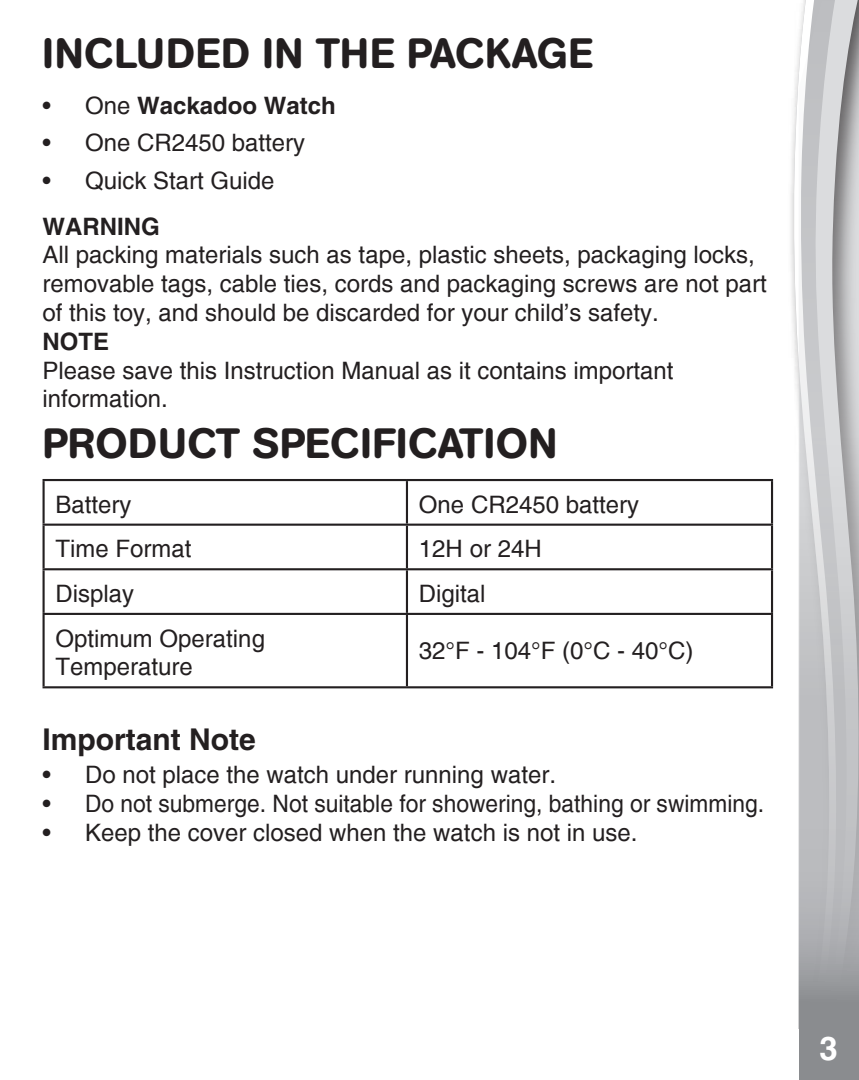
<style>
.page{position:relative;width:859px;height:1080px;background:#fff}
.page>*{position:absolute;margin:0;border:0;box-sizing:border-box;transform-origin:0 0}
.body{font:500 42px "AG Book Rounded";letter-spacing:.02em;color:#231f20}
.t1{font:700 33px "Helvetica";color:#fff}
.point{font:700 30px "Helvetica";color:#231f20}
.point-2{font:24px/28.8px "Helvetica";color:#231f20}
.body-2{font:24px/28.8px "Helvetica";color:#231f20}
.point-3{font:700 24px "Helvetica";color:#231f20}
.body-3{font:700 24px "Helvetica";color:#231f20}
.s1{font-weight:400}
</style>
<div class="page">
<svg style="left:793px;top:46px;width:6px;height:983px"></svg>
<svg style="left:799px;top:0;width:60px;height:1080px;background:#bebfc1"></svg>
<hr style="left:43px;top:479px;width:364px;height:2px;background:#231f20">
<hr style="left:43px;top:481px;width:2px;height:43px;background:#231f20">
<hr style="left:407px;top:479px;width:366px;height:2px;background:#231f20">
<hr style="left:406px;top:481px;width:2px;height:43px;background:#231f20">
<hr style="left:771px;top:481px;width:2px;height:43px;background:#231f20">
<hr style="left:43px;top:524px;width:364px;height:2px;background:#231f20">
<hr style="left:43px;top:526px;width:2px;height:42px;background:#231f20">
<hr style="left:407px;top:524px;width:366px;height:2px;background:#231f20">
<hr style="left:406px;top:526px;width:2px;height:42px;background:#231f20">
<hr style="left:771px;top:526px;width:2px;height:42px;background:#231f20">
<hr style="left:43px;top:568px;width:364px;height:2px;background:#231f20">
<hr style="left:43px;top:570px;width:2px;height:43px;background:#231f20">
<hr style="left:407px;top:568px;width:366px;height:2px;background:#231f20">
<hr style="left:406px;top:570px;width:2px;height:43px;background:#231f20">
<hr style="left:771px;top:570px;width:2px;height:43px;background:#231f20">
<hr style="left:43px;top:613px;width:364px;height:2px;background:#231f20">
<hr style="left:43px;top:615px;width:2px;height:71px;background:#231f20">
<hr style="left:407px;top:613px;width:366px;height:2px;background:#231f20">
<hr style="left:406px;top:615px;width:2px;height:71px;background:#231f20">
<hr style="left:771px;top:615px;width:2px;height:71px;background:#231f20">
<hr style="left:43px;top:686px;width:364px;height:2px;background:#231f20">
<hr style="left:407px;top:686px;width:366px;height:2px;background:#231f20">
<p class="body" style="left:43px;top:29px;width:552px">INCLUDED IN THE PACKAGE</p>
<p class="point-3" style="left:43px;top:91px;width:295px"><span class="s1">• One</span> Wackadoo Watch</p>
<p class="point-2" style="left:43px;top:129px;width:264px">• One CR2450 battery</p>
<p class="point-2" style="left:43px;top:166px;width:233px">• Quick Start Guide</p>
<p class="body-3" style="left:43px;top:211px;width:119px">WARNING</p>
<p class="body-2" style="left:43px;top:241px;width:726px">All packing materials such as tape, plastic sheets, packaging locks, removable tags, cable ties, cords and packaging screws are not part of this toy, and should be discarded for your child’s safety.</p>
<p class="body-3" style="left:43px;top:327px;width:68px">NOTE</p>
<p class="body-2" style="left:43px;top:356px;width:632px">Please save this Instruction Manual as it contains important information.</p>
<p class="body" style="left:43px;top:419px;width:516px">PRODUCT SPECIFICATION</p>
<p class="point-2" style="left:56px;top:490px;width:78px">Battery</p>
<p class="point-2" style="left:419px;top:490px;width:222px">One CR2450 battery</p>
<p class="point-2" style="left:56px;top:535px;width:138px">Time Format</p>
<p class="point-2" style="left:419px;top:535px;width:124px">12H or 24H</p>
<p class="point-2" style="left:56px;top:579px;width:80px">Display</p>
<p class="point-2" style="left:419px;top:579px;width:68px">Digital</p>
<p class="point-2" style="left:56px;top:624px;width:211px">Optimum Operating<br>Temperature</p>
<p class="point-2" style="left:419px;top:636px;width:276px">32°F - 104°F (0°C - 40°C)</p>
<p class="point" style="left:43px;top:721px;width:215px">Important Note</p>
<p class="point-2" style="left:43px;top:760px;width:515px">• Do not place the watch under running water.</p>
<p class="point-2" style="left:43px;top:789px;width:723px">• Do not submerge. Not suitable for showering, bathing or swimming.</p>
<p class="point-2" style="left:43px;top:818px;width:596px">• Keep the cover closed when the watch is not in use.</p>
<h2 class="t1" style="left:820px;top:1025px;width:25px">3 <sup>3</sup>3</h2>
</div>
